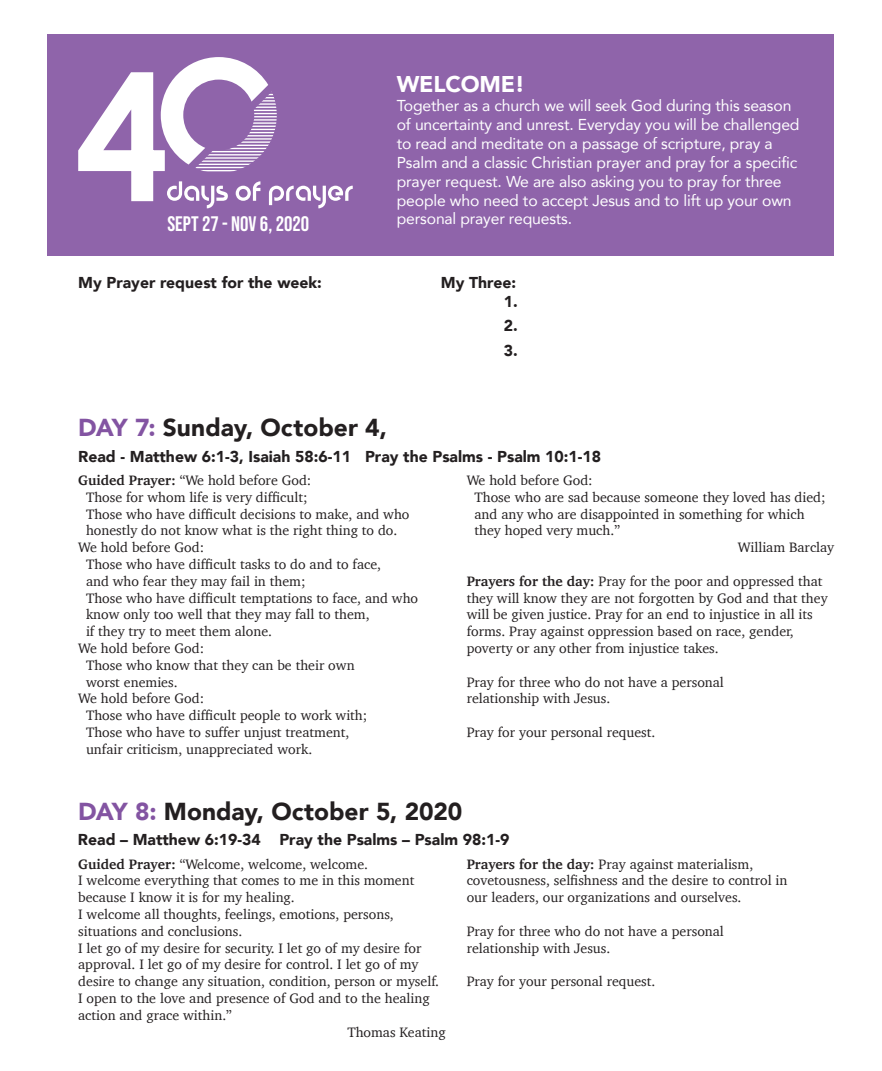
<style>
.page{position:relative;width:882px;height:1071px;background:#fff}
.page>*{position:absolute;margin:0;border:0;box-sizing:border-box;transform-origin:0 0}
.t1{font:900 24.5px "Avenir";color:#231f20}
.t2{font:900 22.75px "Avenir";letter-spacing:-.01em;color:#fff}
.t3{font:21px "Bebas Neue";color:#fff}
.t4{font:15.75px/18.9px "Avenir";letter-spacing:-.01em;color:#fff}
.t5{font:900 15.75px "Avenir";color:#231f20}
.t6{font:14px/16.8px "Charter";color:#231f20}
.s1{color:#8354a2}
.s2{font-weight:700}
</style>
<div class="page">
<div style="left:48px;top:34px;width:786px;height:222px;background:#8f64aa"></div>
<svg style="left:78px;top:57px;width:275px;height:151px"></svg>
<p class="t3" style="left:167px;top:211px;width:143px">SEPT 27 - NOV 6, 2020</p>
<p class="t2" style="left:397px;top:65px;width:130px">WELCOME!</p>
<p class="t4" style="left:397px;top:96px;width:404px">Together as a church we will seek God during this season of uncertainty and unrest. Everyday you will be challenged to read and meditate on a passage of scripture, pray a Psalm and a classic Christian prayer and pray for a specific prayer request. We are also asking you to pray for three people who need to accept Jesus and to lift up your own personal prayer requests.</p>
<p class="t5" style="left:78px;top:269px;width:245px">My Prayer request for the week:</p>
<p class="t5" style="left:441px;top:269px;width:77px">My Three:</p>
<p class="t5" style="left:504px;top:288px;width:15px">1.</p>
<p class="t5" style="left:504px;top:312px;width:15px">2.</p>
<p class="t5" style="left:504px;top:337px;width:15px">3.</p>
<p class="t1" style="left:78px;top:407px;width:310px"><span class="s1">DAY 7:</span> Sunday, October 4,</p>
<p class="t5" style="left:78px;top:443px;width:525px">Read - Matthew 6:1-3, Isaiah 58:6-11 Pray the Psalms - Psalm 10:1-18</p>
<p class="t6" style="left:78px;top:472px;width:235px"><span class="s2">Guided Prayer:</span> “We hold before God:</p>
<p class="t6" style="left:86px;top:488px;width:223px">Those for whom life is very difficult;</p>
<p class="t6" style="left:86px;top:505px;width:325px">Those who have difficult decisions to make, and who honestly do not know what is the right thing to do.</p>
<p class="t6" style="left:78px;top:539px;width:128px">We hold before God:</p>
<p class="t6" style="left:86px;top:556px;width:297px">Those who have difficult tasks to do and to face,</p>
<p class="t6" style="left:86px;top:572px;width:221px">and who fear they may fail in them;</p>
<p class="t6" style="left:86px;top:589px;width:334px">Those who have difficult temptations to face, and who know only too well that they may fall to them,<br>if they try to meet them alone.</p>
<p class="t6" style="left:78px;top:640px;width:128px">We hold before God:</p>
<p class="t6" style="left:86px;top:656px;width:270px">Those who know that they can be their own worst enemies.</p>
<p class="t6" style="left:78px;top:690px;width:128px">We hold before God:</p>
<p class="t6" style="left:86px;top:707px;width:283px">Those who have difficult people to work with;</p>
<p class="t6" style="left:86px;top:724px;width:265px">Those who have to suffer unjust treatment, unfair criticism, unappreciated work.</p>
<p class="t6" style="left:467px;top:472px;width:128px">We hold before God:</p>
<p class="t6" style="left:475px;top:488px;width:353px">Those who are sad because someone they loved has died;</p>
<p class="t6" style="left:475px;top:505px;width:332px">and any who are disappointed in something for which they hoped very much.”</p>
<p class="t6" style="left:738px;top:539px;width:98px">William Barclay</p>
<p class="t6" style="left:467px;top:572px;width:362px"><span class="s2">Prayers for the day:</span> Pray for the poor and oppressed that they will know they are not forgotten by God and that they will be given justice. Pray for an end to injustice in all its forms. Pray against oppression based on race, gender, poverty or any other from injustice takes.</p>
<p class="t6" style="left:467px;top:673px;width:259px">Pray for three who do not have a personal relationship with Jesus.</p>
<p class="t6" style="left:467px;top:724px;width:190px">Pray for your personal request.</p>
<p class="t1" style="left:78px;top:790px;width:386px"><span class="s1">DAY 8:</span> Monday, October 5, 2020</p>
<p class="t5" style="left:78px;top:826px;width:433px">Read – Matthew 6:19-34 Pray the Psalms – Psalm 98:1-9</p>
<p class="t6" style="left:78px;top:855px;width:291px"><span class="s2">Guided Prayer:</span> “Welcome, welcome, welcome.</p>
<p class="t6" style="left:78px;top:872px;width:338px">I welcome everything that comes to me in this moment because I know it is for my healing.</p>
<p class="t6" style="left:78px;top:906px;width:317px">I welcome all thoughts, feelings, emotions, persons, situations and conclusions.</p>
<p class="t6" style="left:78px;top:939px;width:362px">I let go of my desire for security. I let go of my desire for approval. I let go of my desire for control. I let go of my desire to change any situation, condition, person or myself.<br>I open to the love and presence of God and to the healing action and grace within.”</p>
<p class="t6" style="left:347px;top:1023px;width:100px">Thomas Keating</p>
<p class="t6" style="left:467px;top:855px;width:322px"><span class="s2">Prayers for the day:</span> Pray against materialism, covetousness, selfishness and the desire to control in our leaders, our organizations and ourselves.</p>
<p class="t6" style="left:467px;top:922px;width:259px">Pray for three who do not have a personal</p>
<p class="t6" style="left:467px;top:939px;width:145px">relationship with Jesus.</p>
<p class="t6" style="left:467px;top:973px;width:190px">Pray for your personal request.</p>
</div>
